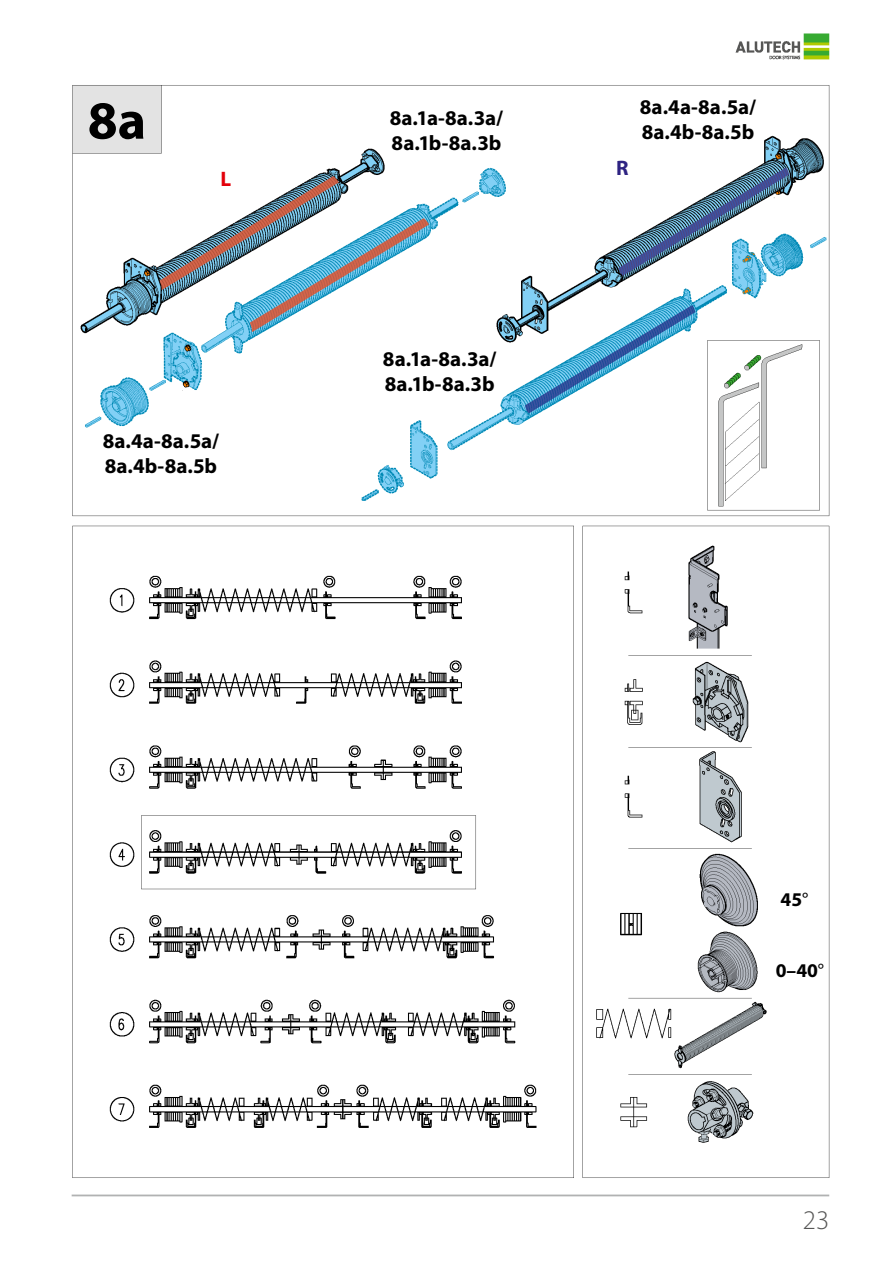
<style>
.page{position:relative;width:893px;height:1263px;background:#fff}
.page>*{position:absolute;margin:0;border:0;box-sizing:border-box;transform-origin:0 0}
.t1{font:700 54px "Myriad Pro";color:#000}
.t2{font:300 27px "Myriad Pro";color:#565655}
.t3{font:700 21px/25.2px "Myriad Pro";letter-spacing:.005em;color:#000}
.t4{font:700 21px "Myriad Pro";color:#e3000a}
.t5{font:700 21px "Myriad Pro";color:#2e2382}
.t6{font:700 19.5px "Myriad Pro";color:#000}
.s1{font-weight:400}
</style>
<div class="page">
<img style="left:71px;top:33px;width:759px;height:1164px">
<h1 class="t1" style="left:88px;top:85px;width:60px">8a</h1>
<p class="t3" style="left:390px;top:104px;width:115px">8а.1a-8а.3a/<br>8а.1b-8a.3b</p>
<p class="t4" style="left:220px;top:165px;width:12px">L</p>
<p class="t3" style="left:103px;top:428px;width:118px">8a.4a-8a.5a/<br>8a.4b-8a.5b</p>
<p class="t3" style="left:383px;top:346px;width:115px">8а.1a-8а.3a/<br>8а.1b-8a.3b</p>
<p class="t5" style="left:616px;top:154px;width:14px">R</p>
<p class="t3" style="left:640px;top:94px;width:118px">8a.4a-8a.5a/<br>8a.4b-8a.5b</p>
<p class="t6" style="left:780px;top:886px;width:29px">45<span class="s1">°</span></p>
<p class="t6" style="left:776px;top:957px;width:50px">0–40<span class="s1">°</span></p>
<p class="t2" style="left:803px;top:1204px;width:28px">23</p>
</div>
